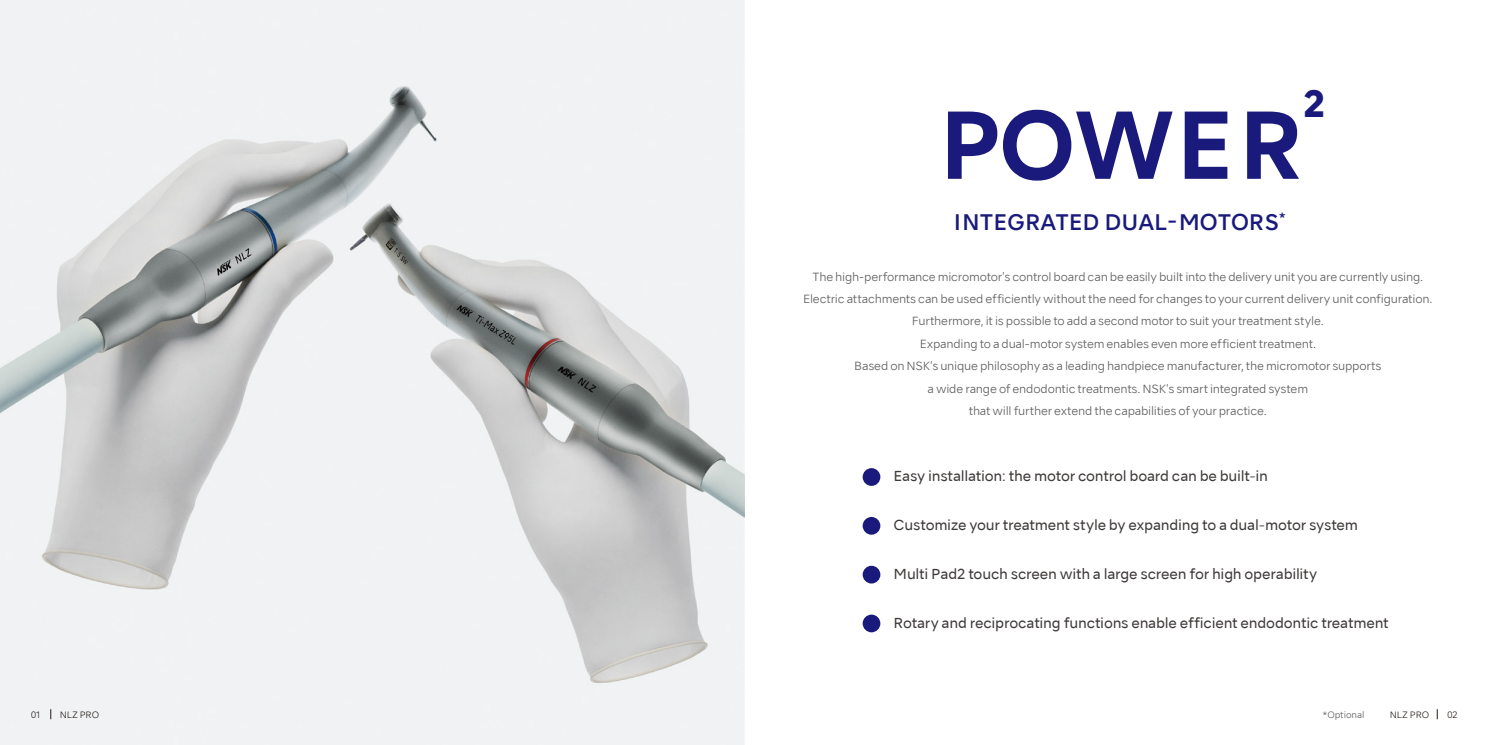
<style>
.page{position:relative;width:1489px;height:745px;background:#fff}
.page>*{position:absolute;margin:0;border:0;box-sizing:border-box;transform-origin:0 0}
.t1{font:700 90.75px "NSKTSRE";color:#1a1a7c}
.t2{font:800 36.25px "NSKTSRE";color:#1a1a7c}
.t3{font:500 21.38px "NSKTSRE";color:#1a1a7c}
.t4{font:13.75px "NSKTSRE";letter-spacing:-.015em;color:#3e3a39}
.t5{font:300 11.25px/22.4px "NSKTSRE";letter-spacing:-.015em;color:#595757;text-align:center}
.t6{font:300 8.75px "NSKTSRE";letter-spacing:-.015em;color:#221815}
.t7{font:300 8.75px "NSKTSRE";letter-spacing:-.005em;color:#595757}
</style>
<div class="page">
<img style="left:0;top:0;width:744px;height:744px">
<div style="left:862px;top:468px;width:18px;height:17px;background:#1a1a7c;border-radius:50%"></div>
<div style="left:862px;top:516px;width:18px;height:18px;background:#1a1a7c;border-radius:50%"></div>
<div style="left:862px;top:565px;width:18px;height:18px;background:#1a1a7c;border-radius:50%"></div>
<div style="left:862px;top:614px;width:18px;height:18px;background:#1a1a7c;border-radius:50%"></div>
<h2 class="t2" style="left:1302px;top:79px;width:25px">2</h2>
<h1 class="t1" style="left:938px;top:83px;width:366px">POWER</h1>
<h3 class="t3" style="left:953px;top:207px;width:333px">INTEGRATED DUAL-MOTORS<sup>*</sup></h3>
<p class="t5" style="left:803px;top:265px;width:630px">The high-performance micromotor's control board can be easily built into the delivery unit you are currently using.<br>Electric attachments can be used efficiently without the need for changes to your current delivery unit configuration.<br>Furthermore, it is possible to add a second motor to suit your treatment style.<br>Expanding to a dual-motor system enables even more efficient treatment.<br>Based on NSK's unique philosophy as a leading handpiece manufacturer, the micromotor supports<br>a wide range of endodontic treatments. NSK's smart integrated system<br>that will further extend the capabilities of your practice.</p>
<p class="t4" style="left:893px;top:466px;width:376px">Easy installation: the motor control board can be built-in</p>
<p class="t4" style="left:893px;top:515px;width:466px">Customize your treatment style by expanding to a dual-motor system</p>
<p class="t4" style="left:893px;top:564px;width:425px">Multi Pad2 touch screen with a large screen for high operability</p>
<p class="t4" style="left:893px;top:613px;width:496px">Rotary and reciprocating functions enable efficient endodontic treatment</p>
<p class="t6" style="left:31px;top:708px;width:12px">01</p>
<p class="t6" style="left:60px;top:708px;width:41px">NLZ PRO</p>
<p class="t7" style="left:1322px;top:708px;width:43px">*Optional</p>
<p class="t6" style="left:1389px;top:708px;width:41px">NLZ PRO</p>
<p class="t6" style="left:1446px;top:708px;width:12px">02</p>
</div>
